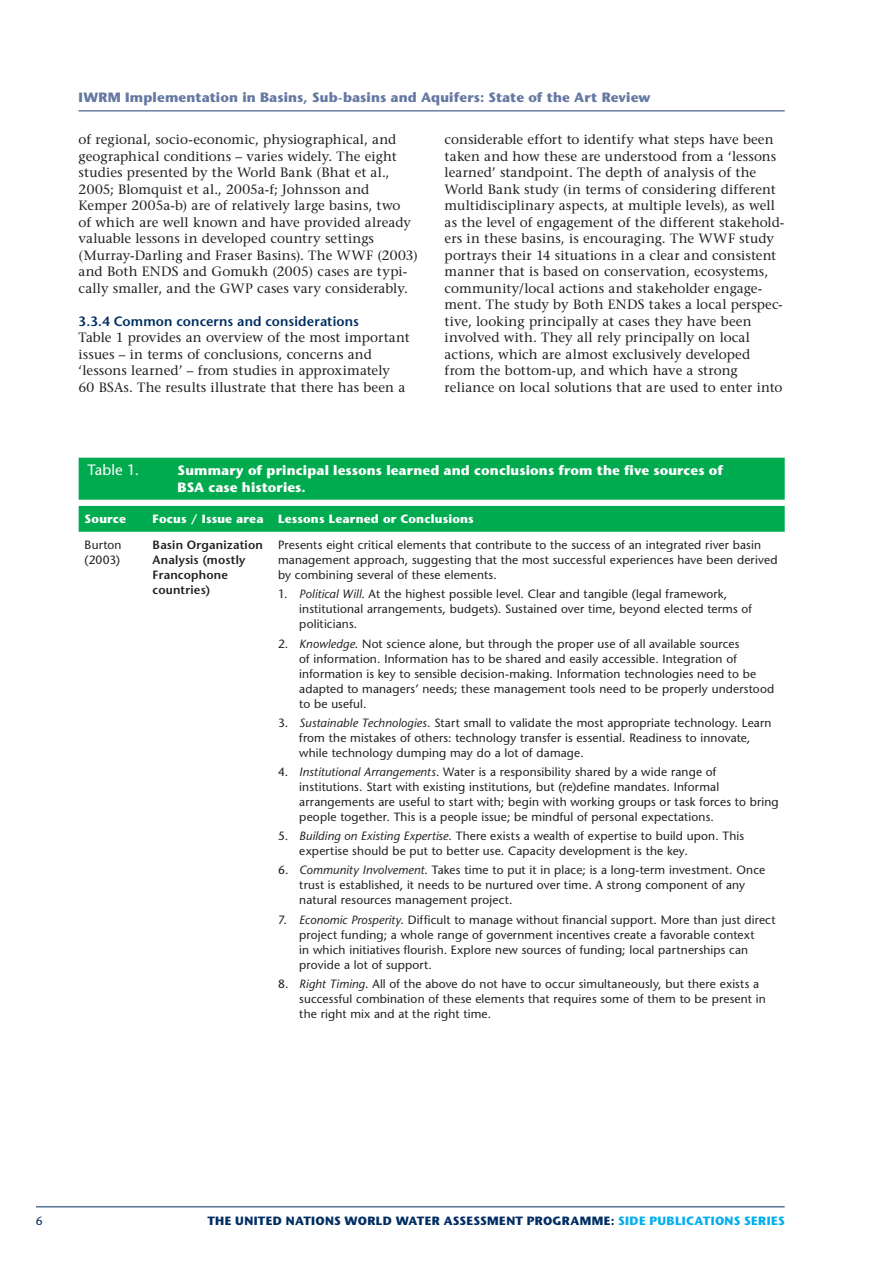
<style>
.page{position:relative;width:893px;height:1263px;background:#fff}
.page>*{position:absolute;margin:0;border:0;box-sizing:border-box;transform-origin:0 0}
.t1{font:500 15px "Stone Sans Std";letter-spacing:.005em;color:#fff}
.t2{font:500 13.5px/16.5px "Stone Serif Std";letter-spacing:.005em;color:#231f20}
.t3{font:700 13.5px/16.5px "Stone Sans Std";letter-spacing:.01em;color:#fff}
.t4{font:700 13.5px "Stone Sans Std";letter-spacing:.01em;color:#6578a2}
.t5{font:600 13.5px "Stone Sans Std";letter-spacing:.01em;color:#002d62}
.t6{font:500 12px/15px "Stone Sans Std";letter-spacing:.01em;color:#231f20}
.t7{font:700 12px "Stone Sans Std";letter-spacing:.025em;color:#002d62}
.t8{font:600 12px/15px "Stone Sans Std";letter-spacing:.015em;color:#231f20}
.t9{font:700 12px "Stone Sans Std";letter-spacing:.015em;color:#fff}
.t10{font:500 12px "Stone Sans Std";color:#002d62}
.s1{font-style:italic}
.s2{color:#00aeef}
</style>
<div class="page">
<hr style="left:36px;top:1206px;width:749px;height:1px;background:#002d62">
<hr style="left:79px;top:110px;width:706px;height:1px;background:#6578a2">
<div style="left:79px;top:458px;width:706px;height:42px;background:#00aa4f"></div>
<div style="left:79px;top:506px;width:706px;height:26px;background:#00aa4f"></div>
<p class="t4" style="left:79px;top:92px;width:573px">IWRM Implementation in Basins, Sub-basins and Aquifers: State of the Art Review</p>
<p class="t2" style="left:79px;top:132px;width:341px">of regional, socio-economic, physiographical, and geographical conditions – varies widely. The eight studies presented by the World Bank (Bhat et al., 2005; Blomquist et al., 2005a-f; Johnsson and Kemper 2005a-b) are of relatively large basins, two<br>of which are well known and have provided already valuable lessons in developed country settings (Murray-Darling and Fraser Basins). The WWF (2003) and Both ENDS and Gomukh (2005) cases are typi&shy;cally smaller, and the GWP cases vary considerably.</p>
<p class="t5" style="left:79px;top:315px;width:282px">3.3.4 Common concerns and considerations</p>
<p class="t2" style="left:79px;top:330px;width:333px">Table 1 provides an overview of the most important issues – in terms of conclusions, concerns and ‘lessons learned’ – from studies in approximately<br>60 BSAs. The results illustrate that there has been a</p>
<p class="t2" style="left:445px;top:132px;width:341px">considerable effort to identify what steps have been taken and how these are understood from a ‘lessons learned’ standpoint. The depth of analysis of the World Bank study (in terms of considering different multidisciplinary aspects, at multiple levels), as well as the level of engagement of the different stakehold&shy;ers in these basins, is encouraging. The WWF study portrays their 14 situations in a clear and consistent manner that is based on conservation, ecosystems, community/local actions and stakeholder engage&shy;ment. The study by Both ENDS takes a local perspec&shy;tive, looking principally at cases they have been involved with. They all rely principally on local actions, which are almost exclusively developed from the bottom-up, and which have a strong reliance on local solutions that are used to enter into</p>
<p class="t1" style="left:88px;top:464px;width:53px">Table 1.</p>
<p class="t3" style="left:178px;top:463px;width:547px">Summary of principal lessons learned and conclusions from the five sources of<br>BSA case histories.</p>
<p class="t9" style="left:85px;top:514px;width:43px">Source</p>
<p class="t9" style="left:153px;top:514px;width:323px">Focus / Issue area Lessons Learned or Conclusions</p>
<p class="t6" style="left:85px;top:538px;width:38px">Burton (2003)</p>
<p class="t8" style="left:153px;top:538px;width:112px">Basin Organization<br>Analysis (mostly<br>Francophone countries)</p>
<p class="t6" style="left:278px;top:538px;width:501px">Presents eight critical elements that contribute to the success of an integrated river basin management approach, suggesting that the most successful experiences have been derived by combining several of these elements.</p>
<p class="t6" style="left:299px;top:588px;width:454px;text-indent:-21px">1. <span class="s1">Political Will</span>. At the highest possible level. Clear and tangible (legal framework, institutional arrangements, budgets). Sustained over time, beyond elected terms of politicians.</p>
<p class="t6" style="left:299px;top:637px;width:476px;text-indent:-21px">2. <span class="s1">Knowledge</span>. Not science alone, but through the proper use of all available sources<br>of information. Information has to be shared and easily accessible. Integration of information is key to sensible decision-making. Information technologies need to be adapted to managers’ needs; these management tools need to be properly understood to be useful.</p>
<p class="t6" style="left:299px;top:716px;width:474px;text-indent:-21px">3. <span class="s1">Sustainable Technologies</span>. Start small to validate the most appropriate technology. Learn from the mistakes of others: technology transfer is essential. Readiness to innovate, while technology dumping may do a lot of damage.</p>
<p class="t6" style="left:299px;top:765px;width:481px;text-indent:-21px">4. <span class="s1">Institutional Arrangements</span>. Water is a responsibility shared by a wide range of institutions. Start with existing institutions, but (re)define mandates. Informal arrangements are useful to start with; begin with working groups or task forces to bring people together. This is a people issue; be mindful of personal expectations.</p>
<p class="t6" style="left:299px;top:829px;width:446px;text-indent:-21px">5. <span class="s1">Building on Existing Expertise</span>. There exists a wealth of expertise to build upon. This expertise should be put to better use. Capacity development is the key.</p>
<p class="t6" style="left:299px;top:864px;width:467px;text-indent:-21px">6. <span class="s1">Community Involvement</span>. Takes time to put it in place; is a long-term investment. Once trust is established, it needs to be nurtured over time. A strong component of any natural resources management project.</p>
<p class="t6" style="left:299px;top:913px;width:478px;text-indent:-21px">7. <span class="s1">Economic Prosperity</span>. Difficult to manage without financial support. More than just direct project funding; a whole range of government incentives create a favorable context<br>in which initiatives flourish. Explore new sources of funding; local partnerships can provide a lot of support.</p>
<p class="t6" style="left:299px;top:977px;width:468px;text-indent:-21px">8. <span class="s1">Right Timing</span>. All of the above do not have to occur simultaneously, but there exists a successful combination of these elements that requires some of them to be present in the right mix and at the right time.</p>
<p class="t10" style="left:36px;top:1216px;width:8px">6</p>
<p class="t7" style="left:207px;top:1216px;width:579px">THE UNITED NATIONS WORLD WATER ASSESSMENT PROGRAMME: <span class="s2">SIDE PUBLICATIONS SERIES</span></p>
</div>
